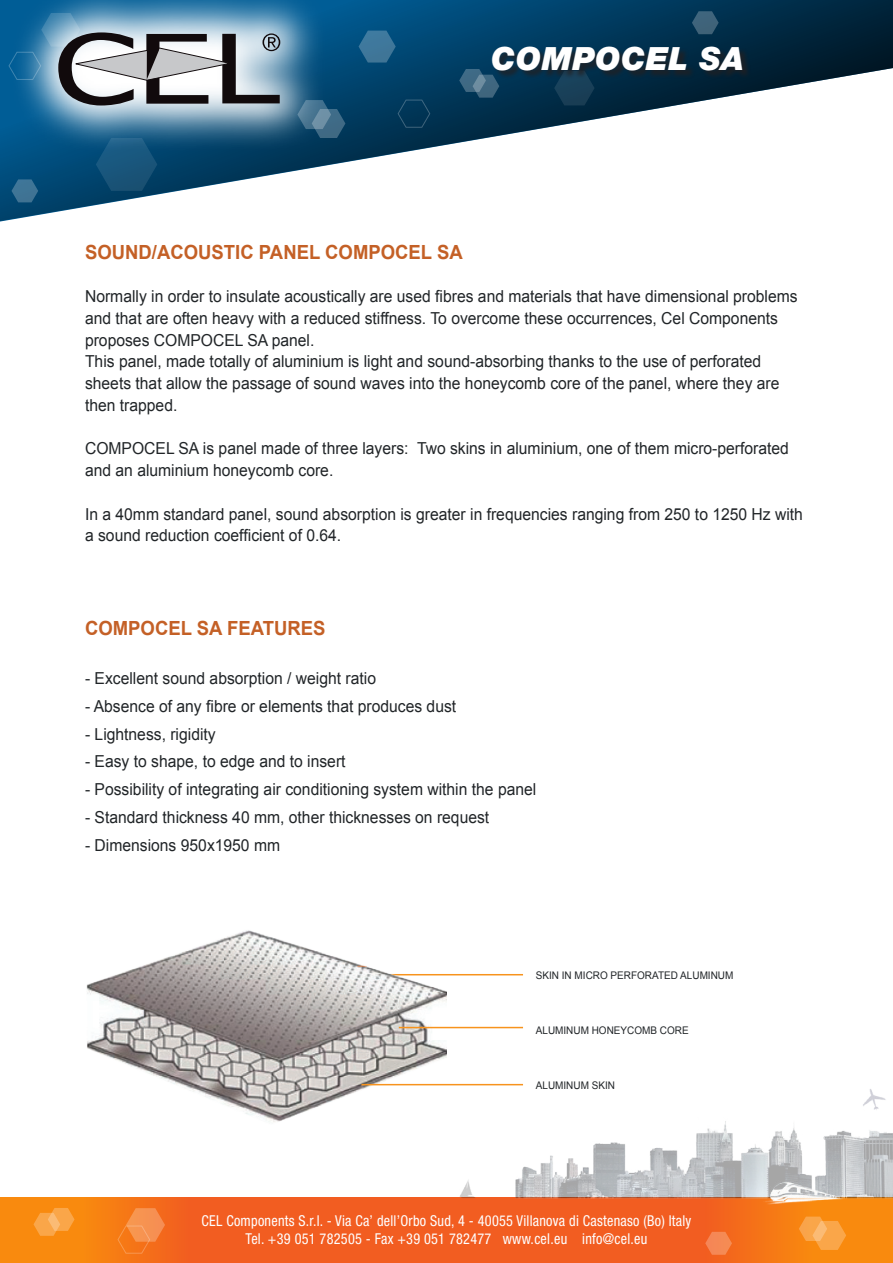
<style>
.page{position:relative;width:893px;height:1263px;background:#fff}
.page>*{position:absolute;margin:0;border:0;box-sizing:border-box;transform-origin:0 0}
.t1{font:italic 900 32.1px "Helvetica Neue";letter-spacing:.01em;color:#fff}
.t2{font:700 19.5px "Arial";color:#c46026;scale:.95 1}
.t3{font:16.5px/21.8px "Arial";color:#212528;scale:.95 1}
.t4{font:condensed 15px/18px "Helvetica Neue";letter-spacing:.02em;color:#fff;text-align:center;scale:.95 1}
.t5{font:10.5px "Arial";color:#212528;scale:.95 1}
</style>
<div class="page">
<hr style="left:338px;top:974px;width:185px;height:1px;background:#f7931d">
<img style="left:87px;top:930px;width:359px;height:192px">
<hr style="left:361px;top:1084px;width:162px;height:1px;background:#f7931d">
<hr style="left:399px;top:1027px;width:124px;height:1px;background:#f7931d">
<svg style="left:0;top:0;width:893px;height:222px"></svg>
<svg style="left:554px;top:79px;width:41px;height:26px"></svg>
<svg style="left:96px;top:152px;width:61px;height:39px;background:#135076"></svg>
<svg style="left:397px;top:99px;width:34px;height:29px"></svg>
<svg style="left:326px;top:100px;width:19px;height:38px"></svg>
<svg style="left:459px;top:69px;width:40px;height:29px"></svg>
<svg style="left:692px;top:11px;width:27px;height:23px"></svg>
<svg style="left:12px;top:179px;width:26px;height:23px"></svg>
<svg style="left:359px;top:31px;width:37px;height:32px"></svg>
<svg style="left:12px;top:0;width:314px;height:152px;background:#357399"></svg>
<svg style="left:8px;top:13px;width:272px;height:93px"></svg>
<div style="left:493px;top:47px;width:258px;height:32px;background:#231f20;opacity:.75"></div>
<div style="left:0;top:1197px;width:893px;height:66px;background:#f25d21"></div>
<div style="left:705px;top:1197px;width:188px;height:66px;background:linear-gradient(to right,#f3651d,#fb950a)"></div>
<div style="left:0;top:1197px;width:189px;height:66px;background:linear-gradient(to right,#fb950a,#f3661d)"></div>
<svg style="left:117px;top:1208px;width:48px;height:46px"></svg>
<svg style="left:799px;top:1225px;width:47px;height:25px"></svg>
<svg style="left:705px;top:1232px;width:27px;height:23px"></svg>
<svg style="left:34px;top:1208px;width:41px;height:28px"></svg>
<img style="left:423px;top:1065px;width:470px;height:160px">
<h1 class="t1" style="left:491px;top:39px;width:255px">COMPOCEL SA</h1>
<p class="t2" style="left:85px;top:239px;width:399px">SOUND/ACOUSTIC PANEL COMPOCEL SA</p>
<p class="t3" style="left:85px;top:286px;width:752px">Normally in order to insulate acoustically are used fibres and materials that have dimensional problems and that are often heavy with a reduced stiffness. To overcome these occurrences, Cel Components proposes COMPOCEL SA panel.<br>This panel, made totally of aluminium is light and sound-absorbing thanks to the use of perforated sheets that allow the passage of sound waves into the honeycomb core of the panel, where they are then trapped.</p>
<p class="t3" style="left:85px;top:438px;width:742px">COMPOCEL SA is panel made of three layers: Two skins in aluminium, one of them micro-perforated and an aluminium honeycomb core.</p>
<p class="t3" style="left:85px;top:503px;width:757px">In a 40mm standard panel, sound absorption is greater in frequencies ranging from 250 to 1250 Hz with a sound reduction coefficient of 0.64.</p>
<p class="t2" style="left:85px;top:615px;width:255px">COMPOCEL SA FEATURES</p>
<p class="t3" style="left:85px;top:667px;width:308px">- Excellent sound absorption / weight ratio</p>
<p class="t3" style="left:85px;top:695px;width:392px">- Absence of any fibre or elements that produces dust</p>
<p class="t3" style="left:85px;top:723px;width:139px">- Lightness, rigidity</p>
<p class="t3" style="left:85px;top:751px;width:276px">- Easy to shape, to edge and to insert</p>
<p class="t3" style="left:85px;top:778px;width:477px">- Possibility of integrating air conditioning system within the panel</p>
<p class="t3" style="left:85px;top:806px;width:427px">- Standard thickness 40 mm, other thicknesses on request</p>
<p class="t3" style="left:85px;top:834px;width:207px">- Dimensions 950x1950 mm</p>
<p class="t5" style="left:536px;top:968px;width:210px">SKIN IN MICRO PERFORATED ALUMINUM</p>
<p class="t5" style="left:536px;top:1023px;width:163px">ALUMINUM HONEYCOMB CORE</p>
<p class="t5" style="left:536px;top:1078px;width:85px">ALUMINUM SKIN</p>
<p class="t4" style="left:202px;top:1212px;width:517px">CEL Components S.r.l. - Via Ca’ dell’Orbo Sud, 4 - 40055 Villanova di Castenaso (Bo) Italy<br>Tel. +39 051 782505 - Fax +39 051 782477 www.cel.eu info@cel.eu</p>
</div>
